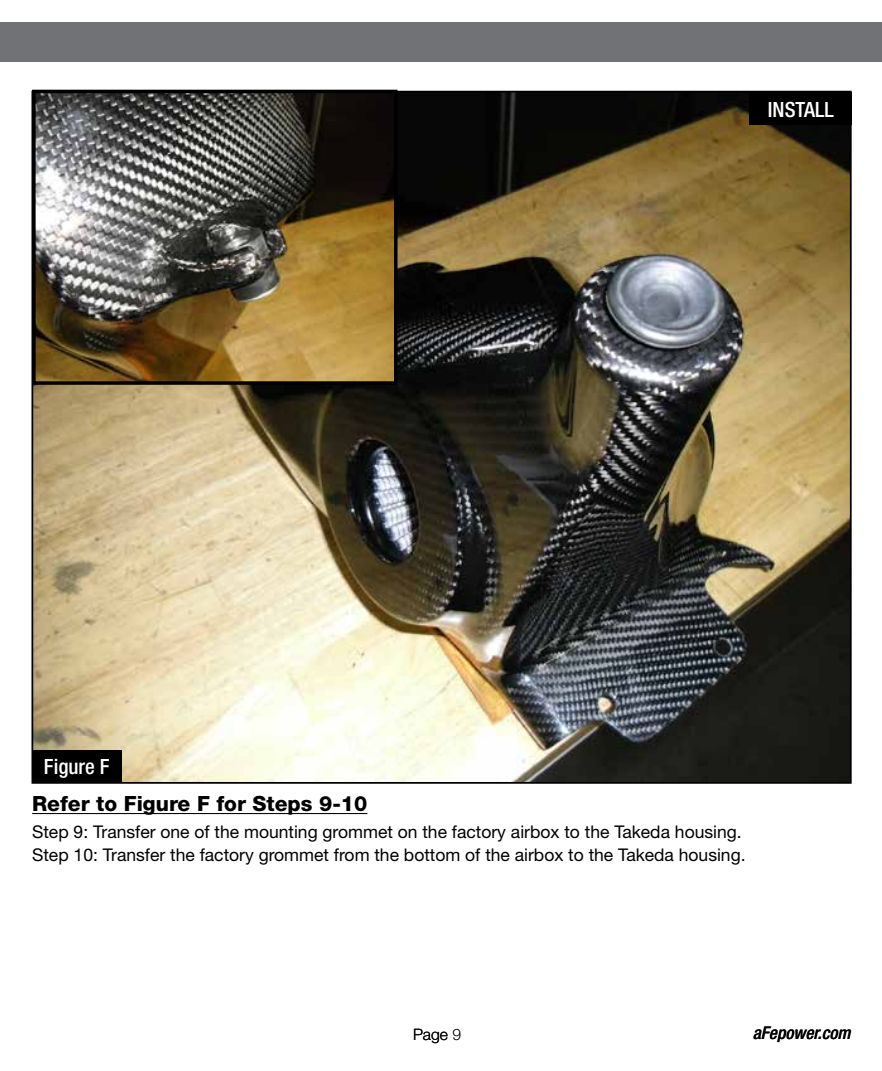
<style>
.page{position:relative;width:882px;height:1071px;background:#fff}
.page>*{position:absolute;margin:0;border:0;box-sizing:border-box;transform-origin:0 0}
.t1{font:800 21px "Helvetica Neue";color:#000}
.t2{font:500 condensed 21px "Helvetica Neue";color:#fff}
.t3{font:17.5px/22.8px "Helvetica Neue";color:#000}
.t4{font:italic 500 condensed 17.5px "Helvetica Neue";color:#000}
.t5{font:300 15.75px "Helvetica Neue";color:#000}
</style>
<div class="page">
<img style="left:35px;top:94px;width:814px;height:687px">
<div style="left:0;top:23px;width:882px;height:39px;background:#717275"></div>
<hr style="left:32px;top:813px;width:335px;height:1px;background:#000">
<div style="left:32px;top:750px;width:90px;height:33px;background:#000"></div>
<div style="left:749px;top:92px;width:103px;height:33px;background:#000"></div>
<img style="left:37px;top:95px;width:356px;height:285px">
<div style="left:32px;top:90px;width:366px;height:295px;border:4px solid #000"></div>
<p class="t2" style="left:768px;top:97px;width:67px">INSTALL</p>
<p class="t2" style="left:44px;top:754px;width:67px">Figure F</p>
<p class="t1" style="left:32px;top:791px;width:337px">Refer to Figure F for Steps 9-10</p>
<p class="t3" style="left:32px;top:820px;width:715px">Step 9: Transfer one of the mounting grommet on the factory airbox to the Takeda housing.<br>Step 10: Transfer the factory grommet from the bottom of the airbox to the Takeda housing.</p>
<p class="t5" style="left:413px;top:1024px;width:50px">Page 9</p>
<p class="t4" style="left:753px;top:1023px;width:99px">aFepower.com</p>
</div>
